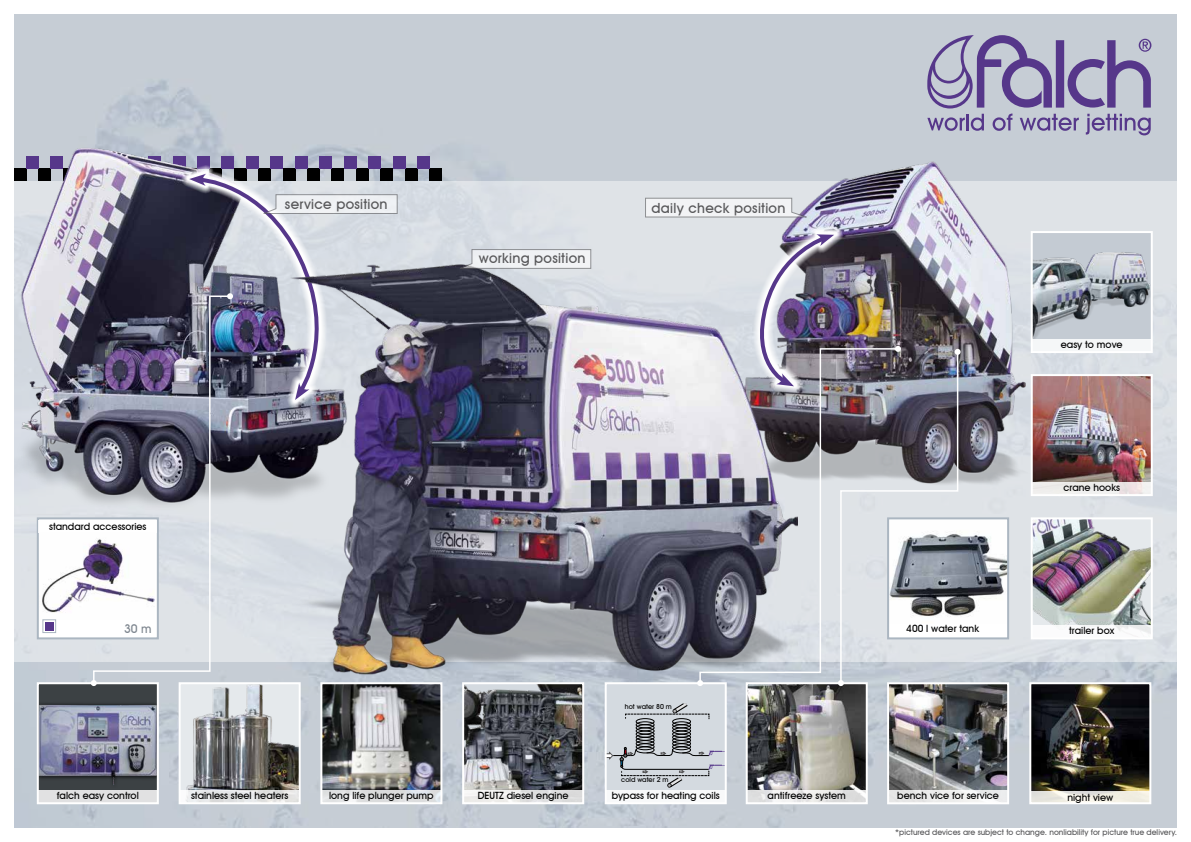
<style>
.page{position:relative;width:1191px;height:842px;background:#fff}
.page>*{position:absolute;margin:0;border:0;box-sizing:border-box;transform-origin:0 0}
.t1{font:500 14px "Avant Garde IT Cby BT";letter-spacing:.02em;color:#58585a}
.t2{font:500 12px "Avant Garde IT Cby BT";color:#7e868f}
.t3{font:500 10px "Avant Garde IT Cby BT";color:#000}
.t4{font:500 8px "Avant Garde IT Cby BT";color:#58585a}
.t5{font:500 6.9px "Avant Garde IT Cby BT";color:#000}
</style>
<div class="page">
<div style="left:14px;top:14px;width:1162px;height:814px;background:#c6cdd5"></div>
<div style="left:14px;top:182px;width:1162px;height:480px;background:#dee2e7"></div>
<div style="left:381px;top:169px;width:12px;height:12px;background:#000"></div>
<div style="left:405px;top:169px;width:12px;height:12px;background:#000"></div>
<div style="left:429px;top:169px;width:13px;height:12px;background:#000"></div>
<div style="left:393px;top:157px;width:12px;height:12px;background:#56378a"></div>
<div style="left:417px;top:157px;width:12px;height:12px;background:#56378a"></div>
<div style="left:368px;top:157px;width:13px;height:12px;background:#56378a"></div>
<div style="left:38px;top:683px;width:120px;height:120px;background:#3c4144"></div>
<img style="left:40px;top:703px;width:116px;height:82px">
<div style="left:37px;top:682px;width:122px;height:122px;border:2px solid #fff"></div>
<img style="left:182px;top:685px;width:116px;height:105px">
<div style="left:179px;top:682px;width:122px;height:122px;border:2px solid #fff"></div>
<img style="left:323px;top:685px;width:116px;height:105px">
<div style="left:320px;top:682px;width:122px;height:122px;border:2px solid #fff"></div>
<img style="left:465px;top:685px;width:116px;height:105px">
<div style="left:462px;top:682px;width:122px;height:122px;border:2px solid #fff"></div>
<img style="left:1033px;top:520px;width:116px;height:105px">
<div style="left:1030px;top:517px;width:122px;height:122px;border:2px solid #fff"></div>
<img style="left:748px;top:686px;width:116px;height:104px">
<div style="left:745px;top:682px;width:122px;height:122px;border:2px solid #fff"></div>
<img style="left:1032px;top:685px;width:116px;height:106px">
<div style="left:1029px;top:682px;width:122px;height:122px;border:2px solid #fff"></div>
<img style="left:1035px;top:234px;width:114px;height:105px">
<div style="left:1030px;top:231px;width:122px;height:122px;border:2px solid #fff"></div>
<img style="left:1035px;top:377px;width:114px;height:105px">
<div style="left:1030px;top:374px;width:122px;height:122px;border:2px solid #fff"></div>
<div style="left:38px;top:518px;width:120px;height:120px;background:#fff"></div>
<img style="left:42px;top:544px;width:50px;height:69px">
<div style="left:37px;top:517px;width:122px;height:122px;border:2px solid #abb6c1"></div>
<img style="left:890px;top:685px;width:116px;height:105px">
<div style="left:887px;top:682px;width:122px;height:122px;border:2px solid #fff"></div>
<img style="left:14px;top:133px;width:362px;height:368px">
<img style="left:717px;top:155px;width:318px;height:335px">
<div style="left:605px;top:683px;width:120px;height:120px;background:#d4dae0"></div>
<div style="left:636px;top:743px;width:18px;height:7px;border:1px solid #000;border-radius:50%"></div>
<div style="left:636px;top:740px;width:18px;height:7px;border:1px solid #000;border-radius:50%"></div>
<div style="left:636px;top:737px;width:18px;height:7px;border:1px solid #000;border-radius:50%"></div>
<div style="left:636px;top:734px;width:18px;height:7px;border:1px solid #000;border-radius:50%"></div>
<div style="left:636px;top:731px;width:18px;height:6px;border:1px solid #000;border-radius:50%"></div>
<div style="left:636px;top:728px;width:18px;height:6px;border:1px solid #000;border-radius:50%"></div>
<div style="left:636px;top:724px;width:18px;height:7px;border:1px solid #000;border-radius:50%"></div>
<div style="left:636px;top:721px;width:18px;height:7px;border:1px solid #000;border-radius:50%"></div>
<div style="left:636px;top:718px;width:18px;height:7px;border:1px solid #000;border-radius:50%"></div>
<div style="left:672px;top:743px;width:19px;height:7px;border:1px solid #000;border-radius:50%"></div>
<div style="left:672px;top:740px;width:19px;height:7px;border:1px solid #000;border-radius:50%"></div>
<div style="left:672px;top:737px;width:19px;height:7px;border:1px solid #000;border-radius:50%"></div>
<div style="left:672px;top:734px;width:19px;height:7px;border:1px solid #000;border-radius:50%"></div>
<div style="left:672px;top:731px;width:19px;height:6px;border:1px solid #000;border-radius:50%"></div>
<div style="left:672px;top:728px;width:19px;height:6px;border:1px solid #000;border-radius:50%"></div>
<div style="left:672px;top:724px;width:19px;height:7px;border:1px solid #000;border-radius:50%"></div>
<div style="left:672px;top:721px;width:19px;height:7px;border:1px solid #000;border-radius:50%"></div>
<div style="left:672px;top:718px;width:19px;height:7px;border:1px solid #000;border-radius:50%"></div>
<svg style="left:625px;top:703px;width:85px;height:16px"></svg>
<svg style="left:607px;top:747px;width:116px;height:40px"></svg>
<div style="left:604px;top:682px;width:122px;height:122px;border:2px solid #fff"></div>
<svg style="left:92px;top:295px;width:139px;height:389px"></svg>
<svg style="left:91px;top:680px;width:6px;height:6px"></svg>
<div style="left:42px;top:619px;width:14px;height:14px;background:#fff;border:1px solid #abb6c1"></div>
<div style="left:45px;top:622px;width:9px;height:9px;background:#56378a"></div>
<svg style="left:181px;top:165px;width:146px;height:244px;background:#69697c"></svg>
<img style="left:260px;top:235px;width:385px;height:446px">
<svg style="left:927px;top:35px;width:224px;height:100px;background:#a39fbe"></svg>
<img style="left:189px;top:174px;width:208px;height:226px">
<img style="left:645px;top:198px;width:315px;height:488px">
<svg style="left:459px;top:249px;width:132px;height:20px"></svg>
<div style="left:888px;top:518px;width:120px;height:120px;background:#fff"></div>
<img style="left:890px;top:531px;width:116px;height:86px">
<div style="left:887px;top:517px;width:122px;height:122px;border:2px solid #abb6c1"></div>
<svg style="left:181px;top:790px;width:118px;height:12px"></svg>
<svg style="left:464px;top:790px;width:118px;height:12px"></svg>
<svg style="left:322px;top:790px;width:118px;height:12px"></svg>
<div style="left:39px;top:790px;width:118px;height:12px;background:#e1e1e2"></div>
<svg style="left:747px;top:790px;width:119px;height:12px"></svg>
<svg style="left:889px;top:790px;width:118px;height:12px"></svg>
<div style="left:1032px;top:625px;width:118px;height:12px;background:#fff"></div>
<div style="left:1032px;top:339px;width:118px;height:12px;background:#f5f7f8"></div>
<div style="left:1032px;top:482px;width:118px;height:12px;background:#eeecea"></div>
<div style="left:39px;top:521px;width:118px;height:12px;background:#fff"></div>
<svg style="left:1031px;top:791px;width:118px;height:13px"></svg>
<div style="left:606px;top:790px;width:119px;height:12px;background:#f8f9fa"></div>
<p class="t3" style="left:49px;top:520px;width:99px">standard accessories</p>
<p class="t2" style="left:124px;top:621px;width:29px">30 m</p>
<h1 class="t1" style="left:285px;top:195px;width:104px">service position</h1>
<h1 class="t1" style="left:651px;top:199px;width:135px">daily check position</h1>
<h1 class="t1" style="left:479px;top:249px;width:108px">working position</h1>
<p class="t5" style="left:625px;top:702px;width:48px">hot water 80 m</p>
<p class="t5" style="left:621px;top:776px;width:49px">cold water 2 m</p>
<p class="t3" style="left:906px;top:623px;width:74px">400 l water tank</p>
<p class="t3" style="left:1060px;top:338px;width:63px">easy to move</p>
<p class="t3" style="left:1063px;top:481px;width:58px">crane hooks</p>
<p class="t3" style="left:1069px;top:625px;width:47px">trailer box</p>
<p class="t3" style="left:57px;top:789px;width:83px">falch easy control</p>
<p class="t3" style="left:191px;top:789px;width:99px">stainless steel heaters</p>
<p class="t3" style="left:329px;top:789px;width:106px">long life plunger pump</p>
<p class="t3" style="left:478px;top:789px;width:92px">DEUTZ diesel engine</p>
<p class="t3" style="left:767px;top:789px;width:80px">antifreeze system</p>
<p class="t3" style="left:897px;top:789px;width:103px">bench vice for service</p>
<p class="t3" style="left:611px;top:789px;width:109px">bypass for heating coils</p>
<p class="t3" style="left:1067px;top:791px;width:47px">night view</p>
<p class="t4" style="left:895px;top:827px;width:283px">*pictured devices are subject to change. nonliability for picture true delivery.</p>
</div>
